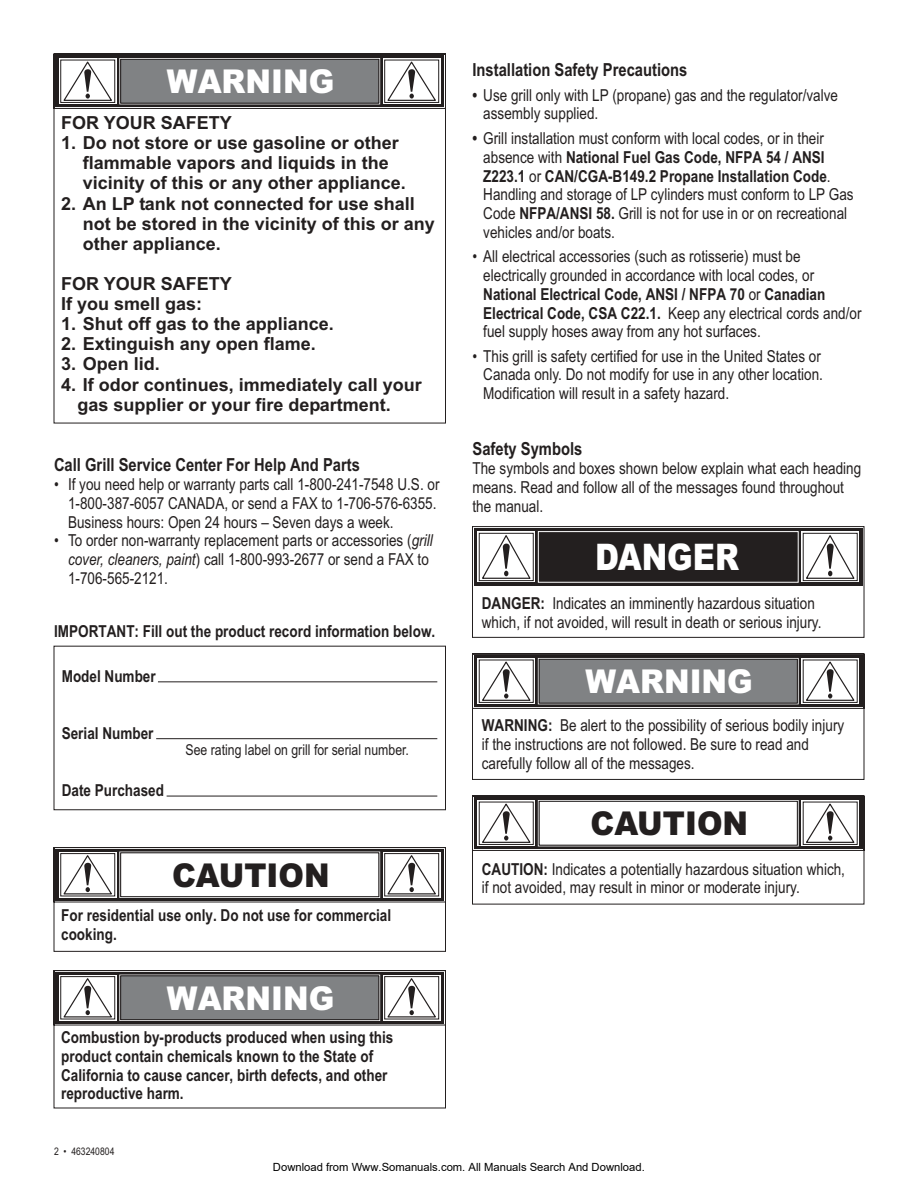
<style>
.page{position:relative;width:918px;height:1188px;background:#fff}
.page>*{position:absolute;margin:0;border:0;box-sizing:border-box;transform-origin:0 0}
.t1{font:900 36.6px "Arial";color:#fff;scale:.84 1}
.t2{font:900 32.85px "Arial";color:#fff;scale:.94 1}
.t3{font:900 32.85px "Arial";color:#231f1f;scale:.94 1}
.t4{font:700 18px/20.1px "Arial";color:#231f1f}
.t5{font:700 18px "Arial Narrow";color:#231f1f}
.t6{font:16.5px/18.8px "Arial Narrow";color:#231f1f}
.t7{font:700 16.5px/18.9px "Arial Narrow";color:#231f1f}
.t8{font:15px "Arial Narrow";color:#231f1f}
.t9{font:11.25px "Arial";color:#000}
.t10{font:10.5px "Arial Narrow";color:#231f1f}
.s1{font-style:italic}
.s2{font-weight:700}
.s3{font-weight:400}
</style>
<div class="page">
<svg style="left:53px;top:53px;width:393px;height:371px"></svg>
<svg style="left:56px;top:55px;width:388px;height:52px;background:#3a3636"></svg>
<svg style="left:59px;top:59px;width:57px;height:45px"></svg>
<div style="left:60px;top:60px;width:55px;height:43px;border:1px solid #231f1f"></div>
<svg style="left:383px;top:59px;width:57px;height:45px"></svg>
<div style="left:384px;top:60px;width:55px;height:43px;border:1px solid #231f1f"></div>
<div style="left:119px;top:58px;width:261px;height:46px;border:1px solid #fff"></div>
<svg style="left:386px;top:60px;width:52px;height:42px"></svg>
<svg style="left:62px;top:60px;width:52px;height:42px"></svg>
<div style="left:120px;top:59px;width:259px;height:45px;background:#808284;border:1px solid #231f1f"></div>
<svg style="left:53px;top:847px;width:393px;height:105px"></svg>
<div style="left:120px;top:852px;width:259px;height:45px;background:#fff;border:1px solid #231f1f"></div>
<hr style="left:158px;top:682px;width:279px;height:1px;background:#231f1f">
<hr style="left:156px;top:738px;width:281px;height:1px;background:#231f1f">
<div style="left:54px;top:646px;width:392px;height:164px;border:1px solid #231f1f"></div>
<hr style="left:167px;top:796px;width:270px;height:1px;background:#231f1f">
<svg style="left:53px;top:970px;width:393px;height:139px"></svg>
<svg style="left:56px;top:972px;width:388px;height:52px;background:#3a3636"></svg>
<svg style="left:59px;top:975px;width:57px;height:45px"></svg>
<div style="left:60px;top:976px;width:55px;height:43px;border:1px solid #231f1f"></div>
<svg style="left:383px;top:975px;width:57px;height:45px"></svg>
<div style="left:384px;top:976px;width:55px;height:43px;border:1px solid #231f1f"></div>
<div style="left:119px;top:975px;width:261px;height:46px;border:1px solid #fff"></div>
<svg style="left:386px;top:975px;width:52px;height:43px"></svg>
<svg style="left:62px;top:977px;width:52px;height:41px"></svg>
<div style="left:120px;top:975px;width:259px;height:45px;background:#808284;border:1px solid #231f1f"></div>
<div style="left:472px;top:526px;width:392px;height:112px;border:1px solid #231f1f"></div>
<div style="left:474px;top:528px;width:388px;height:58px;background:#231f1f"></div>
<svg style="left:478px;top:532px;width:57px;height:50px"></svg>
<div style="left:479px;top:533px;width:55px;height:48px;border:1px solid #231f1f"></div>
<svg style="left:802px;top:532px;width:57px;height:50px"></svg>
<div style="left:803px;top:533px;width:55px;height:48px;border:1px solid #231f1f"></div>
<div style="left:538px;top:531px;width:261px;height:52px;border:1px solid #fff"></div>
<svg style="left:805px;top:534px;width:51px;height:45px;background:#e1e1e1"></svg>
<svg style="left:481px;top:534px;width:51px;height:45px;background:#e1e1e1"></svg>
<svg style="left:472px;top:653px;width:393px;height:127px"></svg>
<svg style="left:474px;top:655px;width:388px;height:52px;background:#403c3c"></svg>
<svg style="left:478px;top:658px;width:57px;height:46px"></svg>
<div style="left:479px;top:660px;width:55px;height:43px;border:1px solid #231f1f"></div>
<svg style="left:801px;top:658px;width:58px;height:46px"></svg>
<div style="left:803px;top:660px;width:55px;height:43px;border:1px solid #231f1f"></div>
<svg style="left:804px;top:660px;width:52px;height:41px"></svg>
<svg style="left:480px;top:658px;width:52px;height:43px"></svg>
<div style="left:539px;top:659px;width:259px;height:44px;background:#808284;border:1px solid #231f1f"></div>
<svg style="left:472px;top:795px;width:393px;height:110px"></svg>
<div style="left:539px;top:801px;width:259px;height:45px;background:#fff;border:1px solid #231f1f"></div>
<h2 class="t2" style="left:167px;top:62px;width:180px">WARNING</h2>
<p class="t4" style="left:61px;top:115px;width:172px">FOR YOUR SAFETY</p>
<p class="t4" style="left:83px;top:135px;width:325px;text-indent:-22px">1. Do not store or use gasoline or other flammable vapors and liquids in the vicinity of this or any other appliance.</p>
<p class="t4" style="left:83px;top:195px;width:354px;text-indent:-22px">2. An LP tank not connected for use shall not be stored in the vicinity of this or any other appliance.</p>
<p class="t4" style="left:61px;top:275px;width:172px">FOR YOUR SAFETY<br>If you smell gas:</p>
<p class="t4" style="left:61px;top:316px;width:274px">1. Shut off gas to the appliance.</p>
<p class="t4" style="left:61px;top:336px;width:256px">2. Extinguish any open flame.</p>
<p class="t4" style="left:61px;top:356px;width:100px">3. Open lid.</p>
<p class="t4" style="left:77px;top:376px;width:346px;text-indent:-16px">4. If odor continues, immediately call your gas supplier or your fire department.</p>
<p class="t5" style="left:54px;top:459px;width:307px">Call Grill Service Center For Help And Parts</p>
<p class="t6" style="left:68px;top:477px;width:373px;text-indent:-14px">• If you need help or warranty parts call 1-800-241-7548 U.S. or<br>1-800-387-6057 CANADA, or send a FAX to 1-706-576-6355.<br>Business hours: Open 24 hours – Seven days a week.</p>
<p class="t6" style="left:68px;top:533px;width:366px;text-indent:-14px">• To order non-warranty replacement parts or accessories (<span class="s1">grill cover, cleaners, paint</span>) call 1-800-993-2677 or send a FAX to<br>1-706-565-2121.</p>
<p class="t7" style="left:54px;top:624px;width:383px">IMPORTANT: Fill out the product record information below.</p>
<p class="t7" style="left:62px;top:668px;width:95px">Model Number</p>
<p class="t7" style="left:62px;top:725px;width:93px">Serial Number</p>
<p class="t7" style="left:62px;top:782px;width:104px">Date Purchased</p>
<p class="t8" style="left:185px;top:744px;width:225px">See rating label on grill for serial number.</p>
<h2 class="t3" style="left:172px;top:856px;width:169px">CAUTION</h2>
<p class="t7" style="left:61px;top:908px;width:332px">For residential use only. Do not use for commercial cooking.</p>
<h2 class="t2" style="left:167px;top:979px;width:180px">WARNING</h2>
<p class="t7" style="left:61px;top:1029px;width:334px">Combustion by-products produced when using this product contain chemicals known to the State of California to cause cancer, birth defects, and other reproductive harm.</p>
<p class="t10" style="left:54px;top:1147px;width:62px">2 • 463240804</p>
<p class="t5" style="left:472px;top:63px;width:216px">Installation Safety Precautions</p>
<p class="t6" style="left:472px;top:87px;width:367px"><span class="s2">•</span> Use grill only with LP (propane) gas and the regulator/valve</p>
<p class="t7" style="left:483px;top:130px;width:349px;text-indent:-11px">• <span class="s3">Grill installation must conform with local codes, or in their absence with</span> National Fuel Gas Code, NFPA 54 / ANSI<br>Z223.1 CAN/CGA-B149.2 Propane Installation Code<span class="s3">.</span></p>
<p class="t6" style="left:483px;top:206px;width:365px">Code <span class="s2">NFPA/ANSI 58.</span> Grill is not for use in or on recreational</p>
<p class="t6" style="left:483px;top:106px;width:117px">assembly supplied.</p>
<p class="t6" style="left:483px;top:168px;width:372px;text-indent:46px">or<br>Handling and storage of LP cylinders must conform to LP Gas</p>
<p class="t6" style="left:483px;top:224px;width:133px">vehicles and/or boats.</p>
<p class="t6" style="left:472px;top:249px;width:330px">• All electrical accessories (such as rotisserie) must be</p>
<p class="t6" style="left:483px;top:267px;width:332px">electrically grounded in accordance with local codes, or</p>
<p class="t6" style="left:749px;top:286px;width:14px">or</p>
<p class="t6" style="left:668px;top:305px;width:195px">Keep any electrical cords and/or</p>
<p class="t6" style="left:483px;top:324px;width:279px">fuel supply hoses away from any hot surfaces.</p>
<p class="t6" style="left:483px;top:348px;width:341px;text-indent:-11px">• This grill is safety certified for use in the United States or<br>Canada only. Do not modify for use in any other location.<br>Modification will result in a safety hazard.</p>
<p class="t7" style="left:483px;top:286px;width:344px">National Electrical Code, ANSI / NFPA 70 Canadian<br>Electrical Code, CSA C22.1.</p>
<p class="t5" style="left:472px;top:442px;width:111px">Safety Symbols</p>
<p class="t6" style="left:472px;top:461px;width:390px">The symbols and boxes shown below explain what each heading means. Read and follow all of the messages found throughout the manual.</p>
<h1 class="t1" style="left:595px;top:536px;width:173px">DANGER</h1>
<p class="t6" style="left:482px;top:595px;width:341px"><span class="s2">DANGER:</span> Indicates an imminently hazardous situation which, if not avoided, will result in death or serious injury.</p>
<h2 class="t2" style="left:585px;top:662px;width:180px">WARNING</h2>
<p class="t6" style="left:482px;top:718px;width:364px"><span class="s2">WARNING:</span> Be alert to the possibility of serious bodily injury if the instructions are not followed. Be sure to read and carefully follow all of the messages.</p>
<h2 class="t3" style="left:591px;top:804px;width:169px">CAUTION</h2>
<p class="t6" style="left:482px;top:861px;width:365px"><span class="s2">CAUTION:</span> Indicates a potentially hazardous situation which, if not avoided, may result in minor or moderate injury.</p>
<p class="t9" style="left:273px;top:1160px;width:373px">Download from Www.Somanuals.com. All Manuals Search And Download.</p>
</div>
